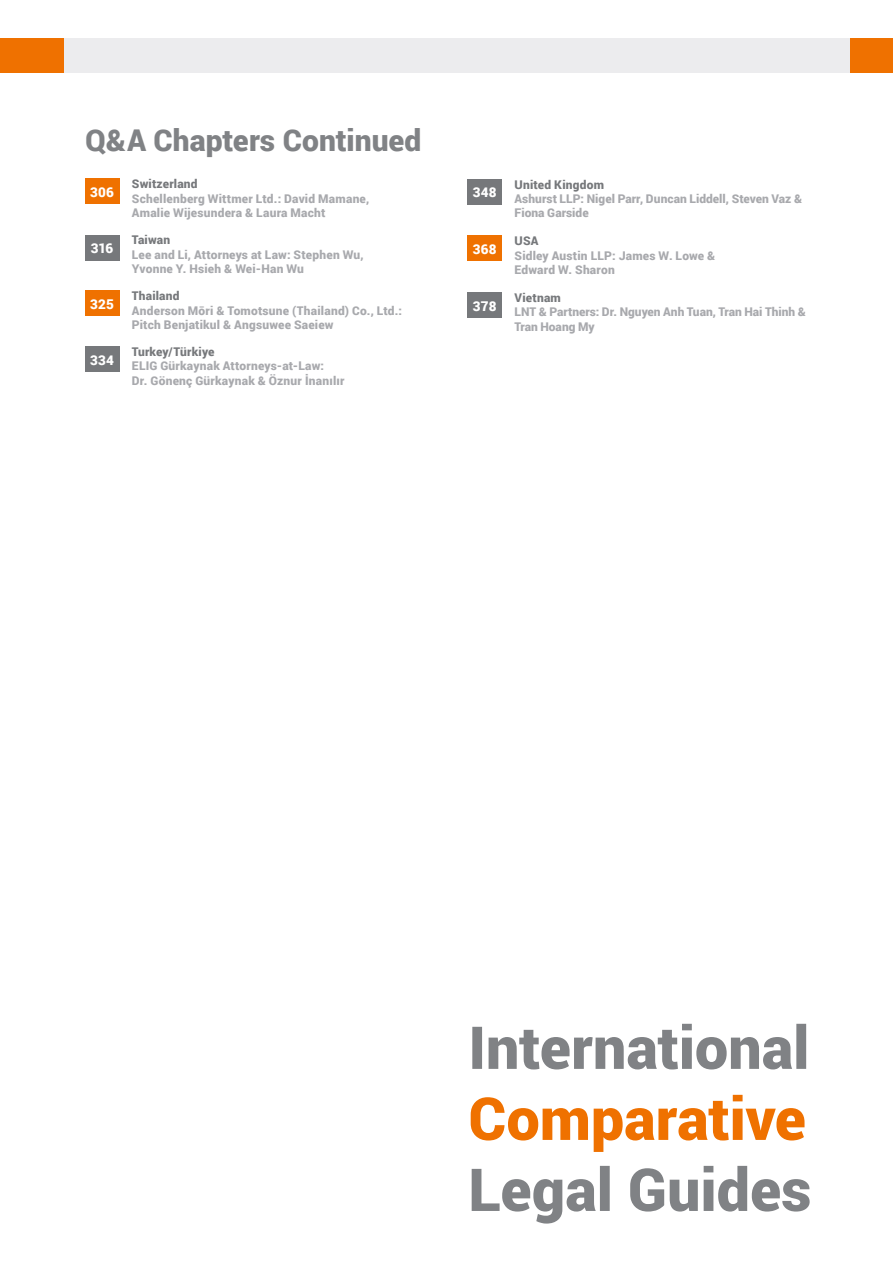
<style>
.page{position:relative;width:893px;height:1263px;background:#fff}
.page>*{position:absolute;margin:0;border:0;box-sizing:border-box;transform-origin:0 0}
.MS_Body_Text_-_First_Paragraph{font:900 30px "Roboto";color:#808285}
.ICLG_Letter_Number_List_Level_1{font:900 13.5px "Roboto";letter-spacing:.015em;color:#fff}
.MS_Body_Text_-_First_Paragraph-2{font:900 13.5px "Roboto";color:#fff}
.MS_-_Question{font:900 13.5px "Roboto";color:#fff}
.ICLG_Letter_Number_List_Level_1-2{font:900 12px/14.4px "Roboto";letter-spacing:.015em;color:#a8a9ad}
.MS_Body_Text_-_First_Paragraph-3{font:900 12px/14.4px "Roboto";letter-spacing:.015em;color:#a8a9ad}
.MS_-_Question-2{font:900 12px "Roboto";letter-spacing:.015em;color:#a8a9ad}
.ICLG_Letter_Number_List_Level_1-3{font:900 12px "Roboto";letter-spacing:.015em;color:#76787b}
.s1{color:#76787b}
</style>
<div class="page">
<svg style="left:472px;top:1166px;width:338px;height:57px"></svg>
<svg style="left:471px;top:1095px;width:333px;height:57px"></svg>
<svg style="left:472px;top:1024px;width:334px;height:45px"></svg>
<div style="left:64px;top:38px;width:786px;height:34px;background:#ececee"></div>
<div style="left:850px;top:38px;width:43px;height:34px;background:#ef7100"></div>
<div style="left:0;top:38px;width:64px;height:34px;background:#ef7100"></div>
<div style="left:85px;top:179px;width:34px;height:25px;background:#ef7100"></div>
<div style="left:85px;top:235px;width:34px;height:25px;background:#76787b"></div>
<div style="left:85px;top:291px;width:34px;height:25px;background:#ef7100"></div>
<div style="left:85px;top:346px;width:34px;height:26px;background:#76787b"></div>
<div style="left:468px;top:179px;width:34px;height:26px;background:#76787b"></div>
<div style="left:468px;top:236px;width:34px;height:25px;background:#ef7100"></div>
<div style="left:468px;top:292px;width:34px;height:26px;background:#76787b"></div>
<p class="MS_Body_Text_-_First_Paragraph" style="left:85px;top:119px;width:338px">Q&amp;A Chapters Continued</p>
<p class="MS_Body_Text_-_First_Paragraph-2" style="left:90px;top:183px;width:25px">306</p>
<p class="MS_Body_Text_-_First_Paragraph-3" style="left:132px;top:176px;width:239px"><span class="s1">Switzerland<br></span>Schellenberg Wittmer Ltd.: David Mamane,</p>
<p class="MS_-_Question-2" style="left:132px;top:204px;width:195px">Amalie Wijesundera &amp; Laura Macht</p>
<p class="MS_-_Question" style="left:91px;top:239px;width:24px">316</p>
<p class="MS_Body_Text_-_First_Paragraph-3" style="left:132px;top:232px;width:233px"><span class="s1">Taiwan<br></span>Lee and Li, Attorneys at Law: Stephen Wu,</p>
<p class="ICLG_Letter_Number_List_Level_1-2" style="left:132px;top:261px;width:174px">Yvonne Y. Hsieh &amp; Wei-Han Wu</p>
<p class="ICLG_Letter_Number_List_Level_1" style="left:90px;top:295px;width:25px">325</p>
<p class="ICLG_Letter_Number_List_Level_1-2" style="left:132px;top:288px;width:272px"><span class="s1">Thailand<br></span>Anderson Mōri &amp; Tomotsune (Thailand) Co., Ltd.:<br>Pitch Benjatikul &amp; Angsuwee Saeiew</p>
<p class="ICLG_Letter_Number_List_Level_1" style="left:90px;top:350px;width:25px">334</p>
<p class="ICLG_Letter_Number_List_Level_1-3" style="left:132px;top:343px;width:84px">Turkey/Türkiye</p>
<p class="ICLG_Letter_Number_List_Level_1-2" style="left:132px;top:358px;width:214px">ELIG Gürkaynak Attorneys-at-Law:<br>Dr. Gönenç Gürkaynak &amp; Öznur İnanılır</p>
<p class="ICLG_Letter_Number_List_Level_1" style="left:473px;top:183px;width:25px">348</p>
<p class="ICLG_Letter_Number_List_Level_1-2" style="left:515px;top:177px;width:289px"><span class="s1">United Kingdom<br></span>Ashurst LLP: Nigel Parr, Duncan Liddell, Steven Vaz &amp;<br>Fiona Garside</p>
<p class="ICLG_Letter_Number_List_Level_1" style="left:473px;top:240px;width:25px">368</p>
<p class="ICLG_Letter_Number_List_Level_1-2" style="left:515px;top:233px;width:202px"><span class="s1">USA<br></span>Sidley Austin LLP: James W. Lowe &amp;<br>Edward W. Sharon</p>
<p class="ICLG_Letter_Number_List_Level_1" style="left:473px;top:296px;width:25px">378</p>
<p class="ICLG_Letter_Number_List_Level_1-2" style="left:515px;top:290px;width:293px"><span class="s1">Vietnam<br></span>LNT &amp; Partners: Dr. Nguyen Anh Tuan, Tran Hai Thinh &amp;<br>Tran Hoang My</p>
</div>
